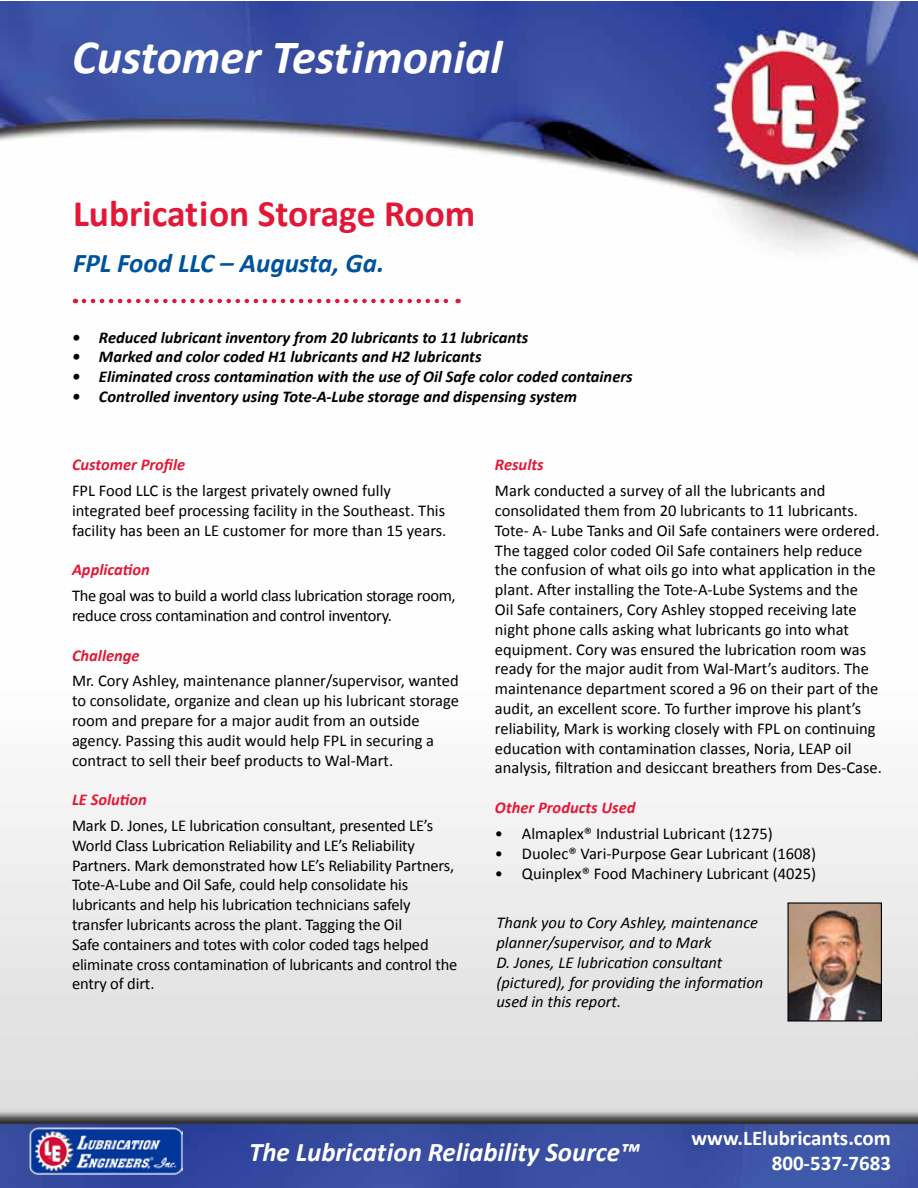
<style>
.page{position:relative;width:918px;height:1188px;background:#fff}
.page>*{position:absolute;margin:0;border:0;box-sizing:border-box;transform-origin:0 0}
.t1{font:italic 700 48px "Calibri";color:#fff}
.t2{font:700 37.5px "Calibri";color:#e31837}
.t3{font:italic 700 27px "Calibri";color:#fff}
.t4{font:italic 700 27px "Calibri";color:#00539b}
.t5{font:700 21px/25.2px "Calibri";color:#fff;text-align:right}
.t6{font:16.5px/19.8px "Calibri";color:#000}
.t7{font:italic 700 16.5px "Calibri";color:#000}
.t8{font:italic 16.5px/19.8px "Calibri";color:#000}
.t9{font:16.5px/19.8px "Calibri";letter-spacing:-.02em;color:#000}
.t10{font:italic 700 16.5px "Calibri";color:#e31837}
</style>
<div class="page">
<img style="left:1px;top:1px;width:917px;height:1187px">
<svg style="left:84px;top:299px;width:375px;height:4px"></svg>
<img style="left:28px;top:1125px;width:154px;height:50px">
<img style="left:790px;top:904px;width:90px;height:116px">
<div style="left:788px;top:902px;width:94px;height:120px;border:1px solid #000"></div>
<h1 class="t1" style="left:72px;top:27px;width:432px">Customer Testimonial</h1>
<h2 class="t2" style="left:73px;top:189px;width:404px">Lubrication Storage Room</h2>
<h3 class="t4" style="left:73px;top:245px;width:313px">FPL Food LLC – Augusta, Ga.</h3>
<p class="t7" style="left:72px;top:327px;width:458px">• Reduced lubricant inventory from 20 lubricants to 11 lubricants</p>
<p class="t7" style="left:72px;top:347px;width:411px">• Marked and color coded H1 lubricants and H2 lubricants</p>
<p class="t7" style="left:72px;top:366px;width:562px">• Eliminated cross contamination with the use of Oil Safe color coded containers</p>
<p class="t7" style="left:72px;top:386px;width:507px">• Controlled inventory using Tote-A-Lube storage and dispensing system</p>
<p class="t10" style="left:72px;top:455px;width:115px">Customer Profile</p>
<p class="t6" style="left:72px;top:481px;width:376px">FPL Food LLC is the largest privately owned fully integrated beef processing facility in the Southeast. This facility has been an LE customer for more than 15 years.</p>
<p class="t10" style="left:72px;top:560px;width:79px">Application</p>
<p class="t9" style="left:72px;top:586px;width:385px">The goal was to build a world class lubrication storage room, reduce cross contamination and control inventory.</p>
<p class="t10" style="left:72px;top:645px;width:69px">Challenge</p>
<p class="t6" style="left:72px;top:671px;width:388px">Mr. Cory Ashley, maintenance planner/supervisor, wanted to consolidate, organize and clean up his lubricant storage room and prepare for a major audit from an outside agency. Passing this audit would help FPL in securing a contract to sell their beef products to Wal-Mart.</p>
<p class="t10" style="left:72px;top:789px;width:76px">LE Solution</p>
<p class="t6" style="left:72px;top:816px;width:387px">Mark D. Jones, LE lubrication consultant, presented LE’s World Class Lubrication Reliability and LE’s Reliability Partners. Mark demonstrated how LE’s Reliability Partners, Tote-A-Lube and Oil Safe, could help consolidate his lubricants and help his lubrication technicians safely transfer lubricants across the plant. Tagging the Oil<br>Safe containers and totes with color coded tags helped eliminate cross contamination of lubricants and control the entry of dirt.</p>
<p class="t10" style="left:495px;top:455px;width:50px">Results</p>
<p class="t6" style="left:495px;top:481px;width:388px">Mark conducted a survey of all the lubricants and consolidated them from 20 lubricants to 11 lubricants.<br>Tote- A- Lube Tanks and Oil Safe containers were ordered.<br>The tagged color coded Oil Safe containers help reduce the confusion of what oils go into what application in the plant. After installing the Tote-A-Lube Systems and the<br>Oil Safe containers, Cory Ashley stopped receiving late night phone calls asking what lubricants go into what equipment. Cory was ensured the lubrication room was ready for the major audit from Wal-Mart’s auditors. The maintenance department scored a 96 on their part of the audit, an excellent score. To further improve his plant’s reliability, Mark is working closely with FPL on continuing education with contamination classes, Noria, LEAP oil analysis, filtration and desiccant breathers from Des-Case.</p>
<p class="t10" style="left:495px;top:797px;width:142px">Other Products Used</p>
<p class="t6" style="left:495px;top:824px;width:279px">• Almaplex® Industrial Lubricant (1275)</p>
<p class="t6" style="left:495px;top:843px;width:323px">• Duolec® Vari-Purpose Gear Lubricant (1608)</p>
<p class="t6" style="left:495px;top:863px;width:323px">• Quinplex® Food Machinery Lubricant (4025)</p>
<p class="t8" style="left:496px;top:912px;width:268px">Thank you to Cory Ashley, maintenance planner/supervisor, and to Mark<br>D. Jones, LE lubrication consultant (pictured), for providing the information used in this report.</p>
<h3 class="t3" style="left:249px;top:1135px;width:392px">The Lubrication Reliability Source™</h3>
<p class="t5" style="left:692px;top:1125px;width:201px">www.LElubricants.com<br>800-537-7683</p>
</div>
